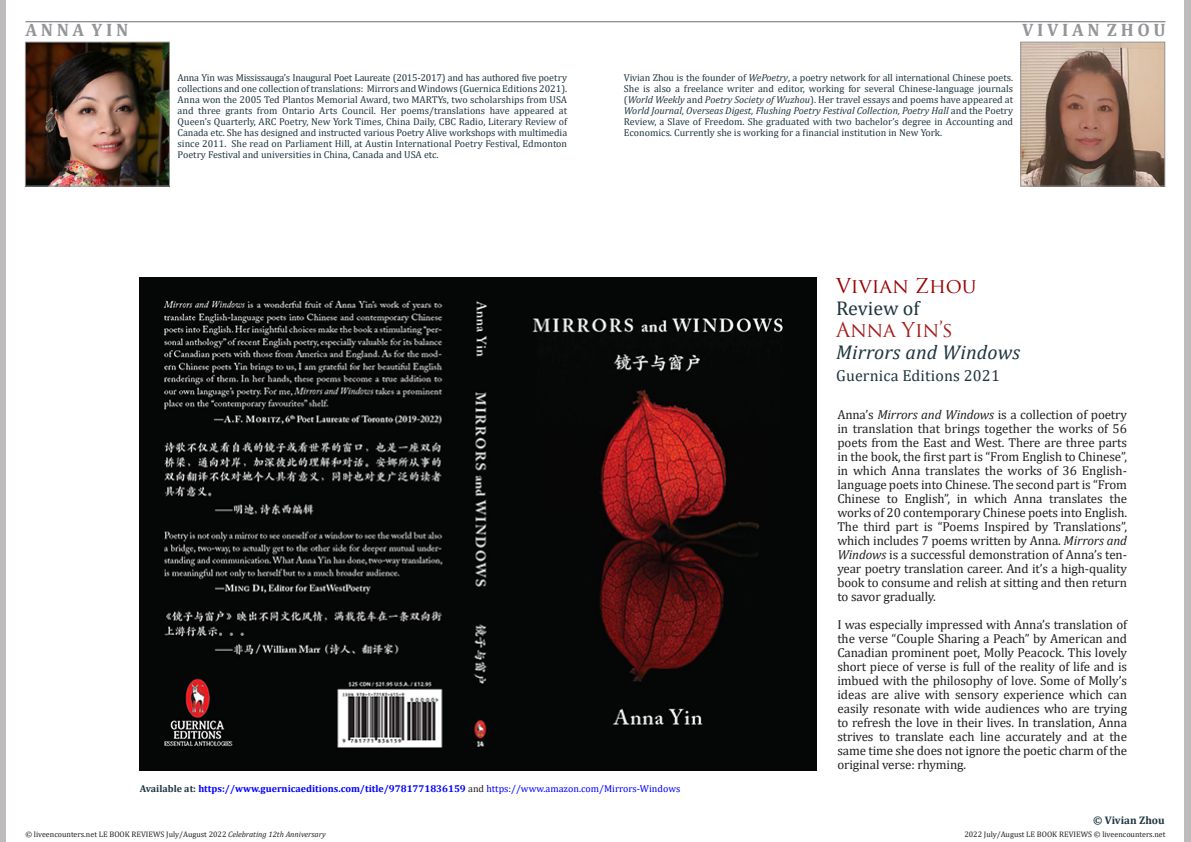
<style>
.page{position:relative;width:1191px;height:842px;background:#fff}
.page>*{position:absolute;margin:0;border:0;box-sizing:border-box;transform-origin:0 0}
.t1{font:italic 20px "Cambria";letter-spacing:.01em;color:#1f353f}
.t2{font:20px "Trajan Pro";color:#900}
.t3{font:20px "Trajan Pro";color:#a31a1a}
.t4{font:20px "Cambria";color:#1f353f}
.t5{font:700 18px "Cambria";color:#939598}
.t6{font:16px "Cambria";letter-spacing:.01em;color:#1f353f}
.t7{font:13px/14px "Cambria";letter-spacing:-.01em;color:#231f20;text-align:justify}
.t8{font:700 11px "Cambria";color:#1f353f}
.t9{font:10px/11px "Cambria";color:#1f353f;text-align:justify}
.t10{font:700 10px "Cambria";color:#00f}
.t11{font:8px "Cambria";color:#231f20}
.s1{font-style:italic}
.s2{color:#1f353f}
.s3{font-weight:400;color:#231f20}
.s4{font-weight:400}
</style>
<div class="page">
<hr style="left:26px;top:21px;width:1139px;height:1px;background:#6c6d70">
<img style="left:140px;top:278px;width:677px;height:492px">
<img style="left:27px;top:44px;width:141px;height:141px">
<div style="left:25px;top:42px;width:145px;height:145px;border:1px solid #939598"></div>
<img style="left:1022px;top:44px;width:141px;height:141px">
<div style="left:1020px;top:42px;width:145px;height:145px;border:1px solid #939598"></div>
<p class="t5" style="left:26px;top:17px;width:104px">A N N A Y I N</p>
<p class="t9" style="left:178px;top:72px;width:391px">Anna Yin was Mississauga’s Inaugural Poet Laureate (2015-2017) and has authored five poetry collections and one collection of translations: Mirrors and Windows (Guernica Editions 2021).<br>Anna won the 2005 Ted Plantos Memorial Award, two MARTYs, two scholarships from USA and three grants from Ontario Arts Council. Her poems/translations have appeared at Queen’s Quarterly, ARC Poetry, New York Times, China Daily, CBC Radio, Literary Review of Canada etc. She has designed and instructed various Poetry Alive workshops with multimedia since 2011. She read on Parliament Hill, at Austin International Poetry Festival, Edmonton Poetry Festival and universities in China, Canada and USA etc.</p>
<p class="t5" style="left:1022px;top:17px;width:145px">V I V I A N Z H O U</p>
<p class="t9" style="left:624px;top:72px;width:391px">Vivian Zhou is the founder of <span class="s1">WePoetry</span>, a poetry network for all international Chinese poets.<br>She is also a freelance writer and editor, working for several Chinese-language journals (<span class="s1">World Weekly</span> and <span class="s1">Poetry Society of Wuzhou</span>). Her travel essays and poems have appeared at <span class="s1">World Journal, Overseas Digest, Flushing Poetry Festival Collection, Poetry Hall</span> and the Poetry Review, a Slave of Freedom. She graduated with two bachelor’s degree in Accounting and Economics. Currently she is working for a financial institution in New York.</p>
<p class="t10" style="left:140px;top:782px;width:542px"><span class="s2">Available at:</span> https://www.guernicaeditions.com/title/9781771836159 <span class="s3">and</span> <span class="s4">https://www.amazon.com/Mirrors-Windows</span></p>
<p class="t2" style="left:836px;top:273px;width:142px">Vivian Zhou</p>
<p class="t4" style="left:836px;top:296px;width:85px">Review of</p>
<p class="t3" style="left:836px;top:317px;width:118px">Anna Yin’s</p>
<p class="t1" style="left:836px;top:338px;width:185px">Mirrors and Windows</p>
<p class="t6" style="left:836px;top:366px;width:165px">Guernica Editions 2021</p>
<p class="t7" style="left:837px;top:407px;width:291px">Anna’s <span class="s1">Mirrors and Windows</span> is a collection of poetry in translation that brings together the works of 56 poets from the East and West. There are three parts in the book, the first part is “From English to Chinese”, in which Anna translates the works of 36 English&shy;language poets into Chinese. The second part is “From Chinese to English”, in which Anna translates the works of 20 contemporary Chinese poets into English.<br>The third part is “Poems Inspired by Translations”, which includes 7 poems written by Anna. <span class="s1">Mirrors and Windows</span> is a successful demonstration of Anna’s ten&shy;year poetry translation career. And it’s a high-quality book to consume and relish at sitting and then return to savor gradually.</p>
<p class="t7" style="left:837px;top:617px;width:291px">I was especially impressed with Anna’s translation of the verse “Couple Sharing a Peach” by American and Canadian prominent poet, Molly Peacock. This lovely short piece of verse is full of the reality of life and is imbued with the philosophy of love. Some of Molly’s ideas are alive with sensory experience which can easily resonate with wide audiences who are trying to refresh the love in their lives. In translation, Anna strives to translate each line accurately and at the same time she does not ignore the poetic charm of the original verse: rhyming.</p>
<p class="t8" style="left:1093px;top:812px;width:73px">© Vivian Zhou</p>
<p class="t11" style="left:25px;top:829px;width:302px">© liveencounters.net LE BOOK REVIEWS July/August 2022 <span class="s1">Celebrating 12th Anniversary</span></p>
<p class="t11" style="left:964px;top:830px;width:202px">2022 July/August LE BOOK REVIEWS © liveencounters.net</p>
</div>
